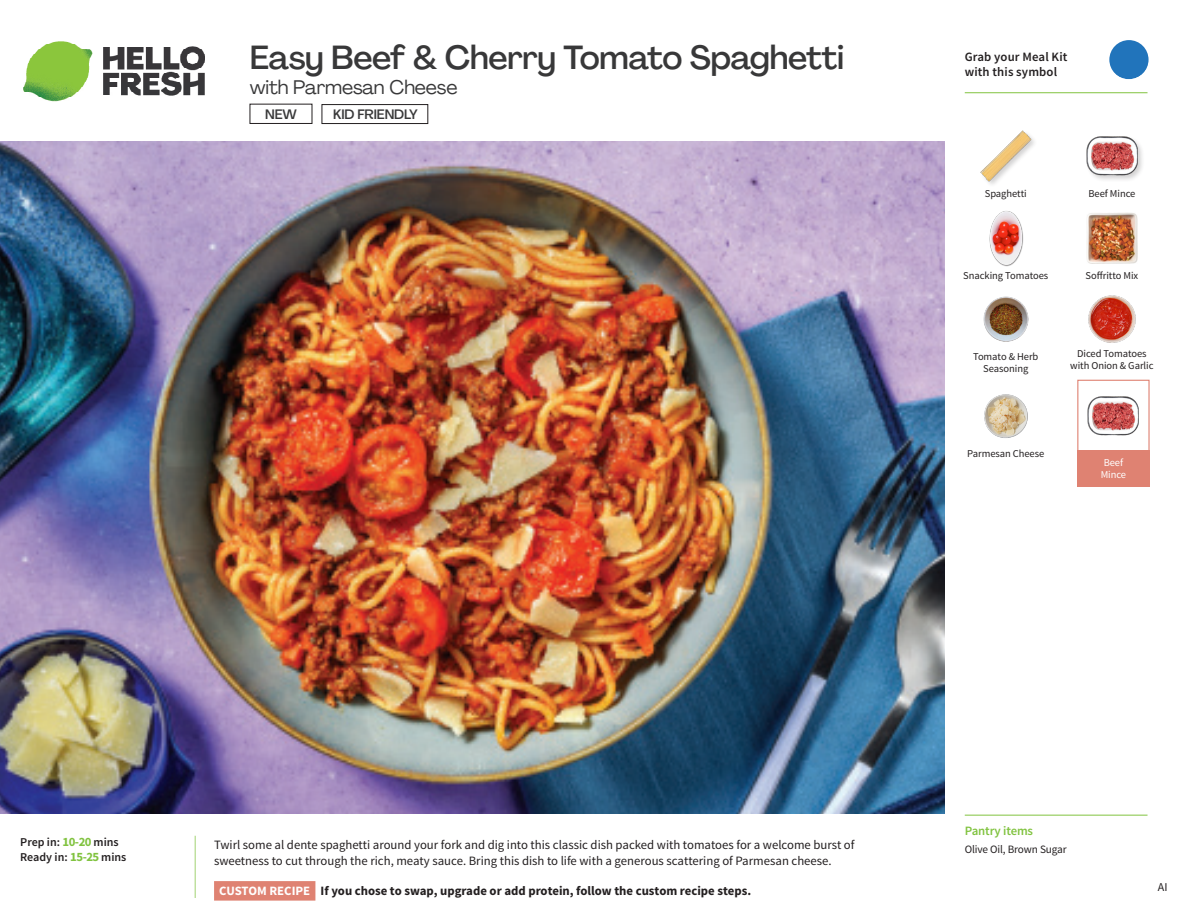
<style>
.page{position:relative;width:1188px;height:918px;background:#fff}
.page>*{position:absolute;margin:0;border:0;box-sizing:border-box;transform-origin:0 0}
._15_Titel_UK{font:500 33px "Agrandir";letter-spacing:-.015em;color:#383839}
._15_Titel_UK-2{font:19.5px "Agrandir";letter-spacing:-.01em;color:#383839}
.t1{font:500 13.5px "Agrandir";letter-spacing:-.01em;color:#383839}
.Step_6_Text_AU{font:12.75px/16.5px "Source Sans Pro";color:#231f20}
.Step_6_Text_AU-2{font:700 12.75px "Source Sans Pro";color:#231f20}
.t2{font:600 12.75px/15px "Source Sans Pro";letter-spacing:.01em;color:#231f20}
._04_Headers_Front{font:600 12.75px "Source Sans Pro";letter-spacing:-.01em;color:#81c340}
._04_Intro{font:600 12px "Source Sans Pro";color:#231f20}
.t3{font:12px "Source Sans Pro";color:#231f20}
._05_Pantry{font:11.25px "Source Sans Pro";letter-spacing:-.01em;color:#231f20}
._18_FRONT_ingredients{font:10.5px/12px "Source Sans Pro";letter-spacing:-.005em;color:#231f20;text-align:center}
._18_FRONT_ingredients-2{font:10.5px/12px "Source Sans Pro";letter-spacing:-.005em;color:#fff}
.s1{font-weight:700;font-size:12.75px;color:#81c340}
.s2{color:#fff}
</style>
<div class="page">
<img style="left:23px;top:41px;width:182px;height:61px">
<svg style="left:1092px;top:40px;width:57px;height:54px"></svg>
<svg style="left:194px;top:835px;width:122px;height:66px"></svg>
<img style="left:0;top:142px;width:945px;height:672px">
<div style="left:250px;top:104px;width:62px;height:20px;border:1px solid #231f20"></div>
<div style="left:322px;top:104px;width:106px;height:20px;border:1px solid #231f20"></div>
<img style="left:1088px;top:295px;width:48px;height:48px">
<img style="left:984px;top:394px;width:44px;height:44px">
<img style="left:983px;top:296px;width:46px;height:46px">
<img style="left:989px;top:211px;width:35px;height:56px">
<img style="left:1086px;top:212px;width:51px;height:51px">
<div style="left:980px;top:129px;width:58px;height:59px;background:#231f20;opacity:.2"></div>
<img style="left:980px;top:130px;width:51px;height:51px">
<div style="left:1085px;top:135px;width:60px;height:47px;background:#231f20;opacity:.2"></div>
<img style="left:1086px;top:135px;width:51px;height:46px">
<div style="left:1077px;top:380px;width:73px;height:72px;border:1px solid #df8272"></div>
<div style="left:1077px;top:450px;width:73px;height:36px;background:#df8272"></div>
<img style="left:1087px;top:396px;width:51px;height:40px">
<hr style="left:965px;top:815px;width:183px;height:1px;background:#81c340">
<hr style="left:965px;top:92px;width:183px;height:1px;background:#81c340">
<p class="_15_Titel_UK" style="left:250px;top:37px;width:596px">Easy Beef &amp; Cherry Tomato Spaghetti</p>
<p class="_15_Titel_UK-2" style="left:250px;top:75px;width:209px">with Parmesan Cheese</p>
<p class="t1" style="left:265px;top:106px;width:33px">NEW</p>
<p class="t1" style="left:333px;top:106px;width:86px">KID FRIENDLY</p>
<p class="t2" style="left:965px;top:50px;width:104px">Grab your Meal Kit with this symbol</p>
<p class="_18_FRONT_ingredients" style="left:985px;top:188px;width:43px">Spaghetti</p>
<p class="_18_FRONT_ingredients" style="left:1088px;top:188px;width:48px">Beef Mince</p>
<p class="_18_FRONT_ingredients" style="left:963px;top:270px;width:87px">Snacking Tomatoes</p>
<p class="_18_FRONT_ingredients" style="left:1086px;top:270px;width:54px">Soffritto Mix</p>
<p class="_18_FRONT_ingredients" style="left:973px;top:351px;width:67px">Tomato &amp; Herb<br>Seasoning</p>
<p class="_18_FRONT_ingredients" style="left:1070px;top:348px;width:85px">Diced Tomatoes with Onion &amp; Garlic</p>
<p class="_18_FRONT_ingredients" style="left:967px;top:448px;width:79px">Parmesan Cheese</p>
<p class="_18_FRONT_ingredients-2" style="left:1101px;top:456px;width:27px">Beef<br>Mince</p>
<p class="_04_Intro" style="left:20px;top:835px;width:100px">Prep in: <span class="s1">10-20</span> mins</p>
<p class="_04_Intro" style="left:20px;top:850px;width:108px">Ready in: <span class="s1">15-25</span> mins</p>
<p class="Step_6_Text_AU" style="left:214px;top:837px;width:642px">Twirl some al dente spaghetti around your fork and dig into this classic dish packed with tomatoes for a welcome burst of sweetness to cut through the rich, meaty sauce. Bring this dish to life with a generous scattering of Parmesan cheese.</p>
<p class="Step_6_Text_AU-2" style="left:219px;top:882px;width:533px"><span class="s2">CUSTOM RECIPE</span> If you chose to swap, upgrade or add protein, follow the custom recipe steps.</p>
<p class="_04_Headers_Front" style="left:965px;top:822px;width:70px">Pantry items</p>
<p class="_05_Pantry" style="left:965px;top:842px;width:104px">Olive Oil, Brown Sugar</p>
<p class="t3" style="left:1158px;top:879px;width:11px">AI</p>
</div>
